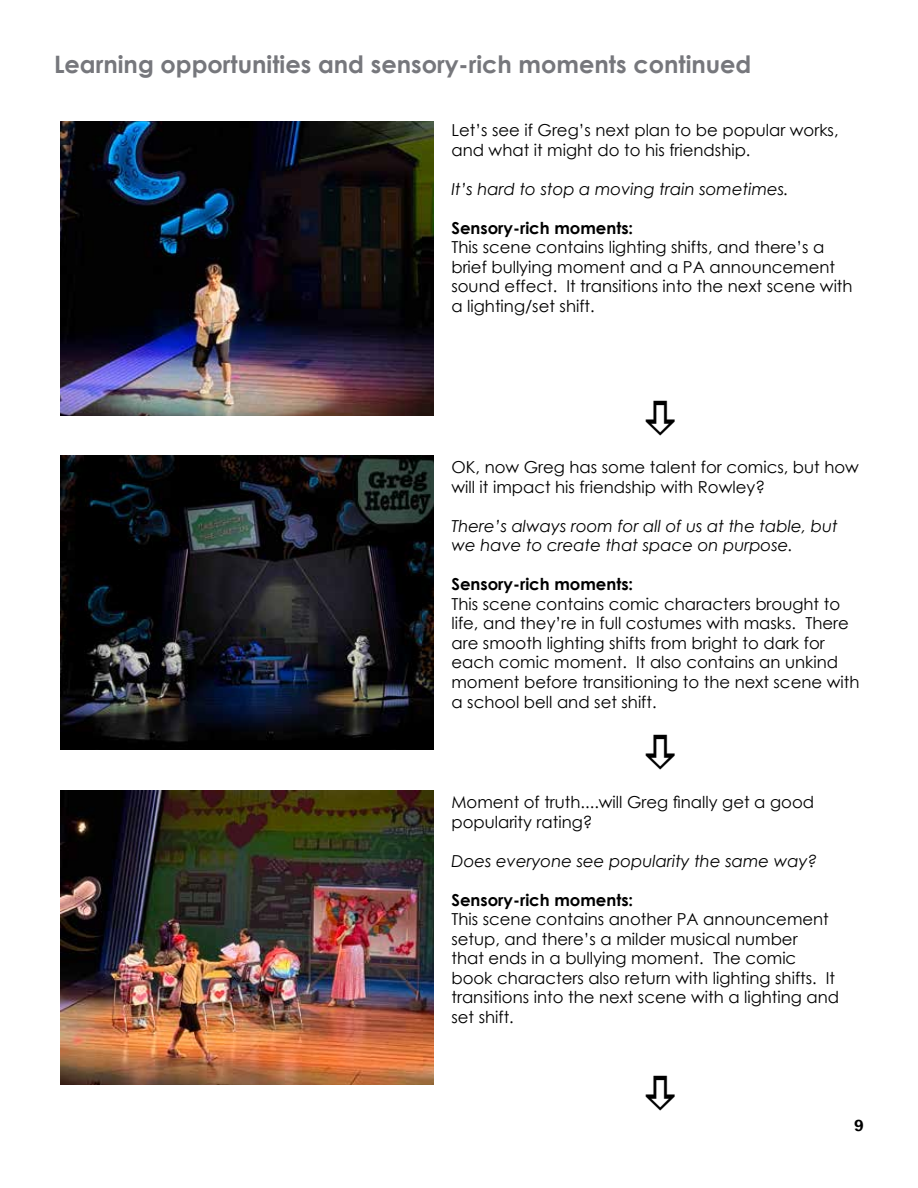
<style>
.page{position:relative;width:918px;height:1188px;background:#fff}
.page>*{position:absolute;margin:0;border:0;box-sizing:border-box;transform-origin:0 0}
.t1{font:700 24px "Century Gothic";color:#76777c}
.t2{font:16.5px/19.5px "Century Gothic";color:#000}
.t3{font:italic 16.5px/19.5px "Century Gothic";color:#000}
.t4{font:700 16.5px "Century Gothic";color:#000}
.t5{font:600 16.5px "Franklin Gothic";color:#000}
</style>
<div class="page">
<img style="left:60px;top:122px;width:374px;height:293px">
<img style="left:60px;top:455px;width:374px;height:294px">
<img style="left:60px;top:791px;width:374px;height:293px">
<h1 class="t1" style="left:54px;top:46px;width:699px">Learning opportunities and sensory-rich moments continued</h1>
<p class="t2" style="left:451px;top:120px;width:389px">Let’s see if Greg’s next plan to be popular works, and what it might do to his friendship.</p>
<p class="t3" style="left:451px;top:179px;width:339px">It’s hard to stop a moving train sometimes.</p>
<p class="t4" style="left:451px;top:215px;width:183px">Sensory-rich moments:</p>
<p class="t2" style="left:451px;top:237px;width:403px">This scene contains lighting shifts, and there’s a brief bullying moment and a PA announcement sound effect. It transitions into the next scene with a lighting/set shift.</p>
<p class="t2" style="left:451px;top:458px;width:409px">OK, now Greg has some talent for comics, but how will it impact his friendship with Rowley?</p>
<p class="t3" style="left:451px;top:516px;width:388px">There’s always room for all of us at the table, but we have to create that space on purpose.</p>
<p class="t4" style="left:451px;top:572px;width:183px">Sensory-rich moments:</p>
<p class="t2" style="left:451px;top:594px;width:409px">This scene contains comic characters brought to life, and they’re in full costumes with masks. There are smooth lighting shifts from bright to dark for each comic moment. It also contains an unkind moment before transitioning to the next scene with a school bell and set shift.</p>
<p class="t2" style="left:451px;top:792px;width:364px">Moment of truth....will Greg finally get a good popularity rating?</p>
<p class="t3" style="left:451px;top:851px;width:367px">Does everyone see popularity the same way?</p>
<p class="t4" style="left:451px;top:887px;width:183px">Sensory-rich moments:</p>
<p class="t2" style="left:451px;top:909px;width:389px">This scene contains another PA announcement setup, and there’s a milder musical number<br>that ends in a bullying moment. The comic book characters also return with lighting shifts. It transitions into the next scene with a lighting and set shift.</p>
<p class="t5" style="left:854px;top:1115px;width:11px">9</p>
</div>
